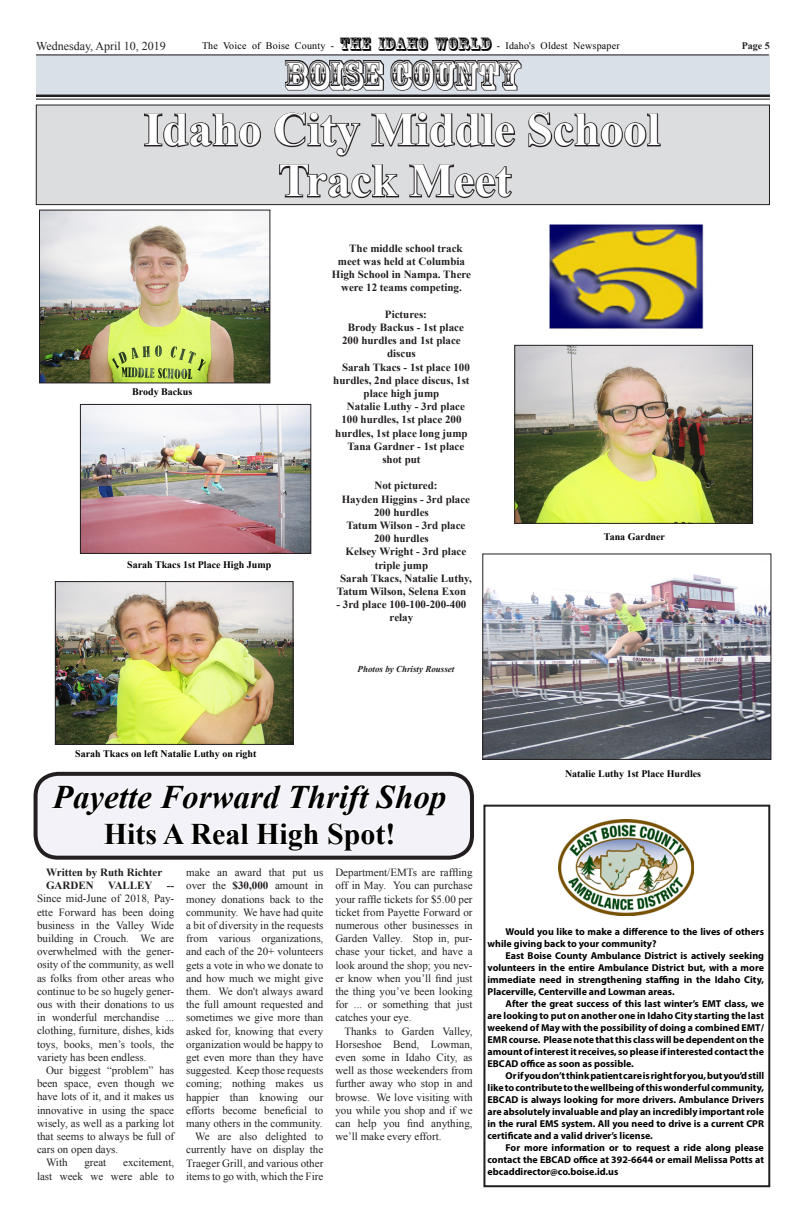
<style>
.page{position:relative;width:806px;height:1224px;background:#fff}
.page>*{position:absolute;margin:0;border:0;box-sizing:border-box;transform-origin:0 0}
.Headline{font:700 47px "Times New Roman";color:#fff}
.sect_heads{font:38px "Rosewood Std";color:#fff}
.Body_Text{font:italic 700 33px "Times New Roman";color:#000}
.Body_Text-2{font:700 30px "Times New Roman";color:#000}
.t1{font:12px "Times New Roman";color:#231f20}
.Body_text{font:11px/13.2px "Times New Roman";color:#231f20;text-align:justify}
.Body_text-2{font:700 11px/13.2px "Times New Roman";color:#231f20}
.Body_Text-3{font:700 10px/12px "Myriad Pro";color:#000;text-align:justify}
.Body_Text-4{font:700 10px "Times New Roman";color:#000}
.t2{font:10px "Times New Roman";letter-spacing:.02em;color:#000}
.t3{font:700 10px "Times New Roman";color:#231f20}
.Body_text-3{font:italic 700 9px "Times New Roman";color:#231f20}
.s1{font-family:"Rosewood Std";font-size:18px}
.s2{font-weight:700}
</style>
<div class="page">
<div style="left:36px;top:54px;width:734px;height:41px;background:#d9e0e8"></div>
<hr style="left:36px;top:95px;width:734px;height:2px;background:#231f20">
<hr style="left:36px;top:99px;width:734px;height:1px;background:#231f20">
<hr style="left:36px;top:55px;width:732px;height:1px;background:#231f20">
<div style="left:36px;top:105px;width:733px;height:100px;background:#dcdddf"></div>
<div style="left:36px;top:105px;width:734px;height:100px;border:1px solid #231f20"></div>
<svg style="left:144px;top:113px;width:117px;height:35px"></svg>
<svg style="left:273px;top:54px;width:388px;height:145px"></svg>
<div style="left:36px;top:774px;width:436px;height:84px;background:#f2f2f8;border-radius:22px"></div>
<div style="left:34px;top:772px;width:440px;height:88px;border:4px solid #231f20;border-radius:22px"></div>
<svg style="left:51px;top:784px;width:395px;height:67px"></svg>
<img style="left:558px;top:819px;width:135px;height:96px">
<div style="left:483px;top:805px;width:287px;height:382px;border:2px solid #231f20"></div>
<img style="left:41px;top:212px;width:227px;height:169px">
<div style="left:39px;top:210px;width:231px;height:173px;border:1px solid #231f20"></div>
<img style="left:82px;top:406px;width:227px;height:146px">
<div style="left:80px;top:404px;width:231px;height:150px;border:1px solid #231f20"></div>
<img style="left:57px;top:583px;width:234px;height:160px">
<div style="left:55px;top:581px;width:238px;height:164px;border:1px solid #231f20"></div>
<img style="left:516px;top:347px;width:235px;height:175px">
<div style="left:514px;top:345px;width:239px;height:179px;border:1px solid #231f20"></div>
<img style="left:484px;top:574px;width:285px;height:184px">
<div style="left:482px;top:553px;width:289px;height:207px;border:1px solid #231f20"></div>
<img style="left:548px;top:224px;width:156px;height:105px">
<p class="t1" style="left:36px;top:38px;width:131px">Wednesday, April 10, 2019</p>
<p class="t2" style="left:202px;top:39px;width:419px">The Voice of Boise County - <span class="s1">THE IDAHO WORLD</span> - Idaho's Oldest Newspaper</p>
<p class="t3" style="left:741px;top:39px;width:30px">Page 5</p>
<p class="sect_heads" style="left:284px;top:53px;width:236px">BOISE COUNTY</p>
<p class="Headline" style="left:144px;top:97px;width:517px">Idaho City Middle School</p>
<p class="Headline" style="left:278px;top:148px;width:234px">Track Meet</p>
<p class="Body_Text-4" style="left:132px;top:384px;width:62px">Brody Backus</p>
<p class="Body_Text-4" style="left:127px;top:558px;width:146px">Sarah Tkacs 1st Place High Jump</p>
<p class="Body_text-2" style="left:349px;top:241px;width:115px">The middle school track</p>
<p class="Body_text-2" style="left:338px;top:254px;width:129px">meet was held at Columbia</p>
<p class="Body_text-2" style="left:332px;top:268px;width:141px">High School in Nampa. There</p>
<p class="Body_text-2" style="left:341px;top:281px;width:122px">were 12 teams competing.</p>
<p class="Body_text-2" style="left:385px;top:307px;width:43px">Pictures:</p>
<p class="Body_text-2" style="left:342px;top:320px;width:123px;text-align:center">Brody Backus - 1st place<br>200 hurdles and 1st place discus</p>
<p class="Body_text-2" style="left:342px;top:360px;width:129px">Sarah Tkacs - 1st place 100</p>
<p class="Body_text-2" style="left:333px;top:373px;width:138px">hurdles, 2nd place discus, 1st</p>
<p class="Body_text-2" style="left:363px;top:386px;width:77px">place high jump</p>
<p class="Body_text-2" style="left:347px;top:400px;width:119px">Natalie Luthy - 3rd place</p>
<p class="Body_text-2" style="left:341px;top:413px;width:122px">100 hurdles, 1st place 200</p>
<p class="Body_text-2" style="left:335px;top:426px;width:134px">hurdles, 1st place long jump</p>
<p class="Body_text-2" style="left:382px;top:439px;width:83px;text-indent:-35px">Tana Gardner - 1st place shot put</p>
<p class="Body_text-2" style="left:374px;top:479px;width:65px">Not pictured:</p>
<p class="Body_text-2" style="left:374px;top:492px;width:98px;text-indent:-32px">Hayden Higgins - 3rd place<br>200 hurdles</p>
<p class="Body_text-2" style="left:374px;top:518px;width:93px;text-indent:-28px">Tatum Wilson - 3rd place<br>200 hurdles</p>
<p class="Body_text-2" style="left:375px;top:545px;width:93px;text-indent:-29px">Kelsey Wright - 3rd place triple jump</p>
<p class="Body_text-2" style="left:337px;top:571px;width:136px;text-align:center">Sarah Tkacs, Natalie Luthy,<br>Tatum Wilson, Selena Exon</p>
<p class="Body_text-2" style="left:336px;top:598px;width:131px;text-align:center">- 3rd place 100-100-200-400 relay</p>
<p class="Body_text-3" style="left:357px;top:662px;width:98px">Photos by Christy Rousset</p>
<p class="Body_Text-4" style="left:604px;top:530px;width:63px">Tana Gardner</p>
<p class="Body_Text-4" style="left:75px;top:747px;width:183px">Sarah Tkacs on left Natalie Luthy on right</p>
<p class="Body_Text" style="left:53px;top:773px;width:395px">Payette Forward Thrift Shop</p>
<p class="Body_Text-2" style="left:104px;top:813px;width:293px">Hits A Real High Spot!</p>
<p class="Body_text-2" style="left:46px;top:866px;width:118px">Written by Ruth Richter</p>
<p class="Body_text-2" style="left:46px;top:879px;width:49px">GARDEN</p>
<p class="Body_text-2" style="left:108px;top:879px;width:46px">VALLEY</p>
<p class="Body_text" style="left:37px;top:879px;width:139px;text-indent:130px"><span class="s2">-- </span>Since mid-June of 2018, Pay&shy;ette Forward has been doing business in the Valley Wide building in Crouch. We are overwhelmed with the gener&shy;osity of the community, as well as folks from other areas who continue to be so hugely gener&shy;ous with their donations to us in wonderful merchandise ... clothing, furniture, dishes, kids toys, books, men’s tools, the variety has been endless.</p>
<p class="Body_text" style="left:37px;top:1064px;width:139px;text-indent:9px">Our biggest “problem” has been space, even though we have lots of it, and it makes us innovative in using the space wisely, as well as a parking lot that seems to always be full of cars on open days.</p>
<p class="Body_text" style="left:46px;top:1156px;width:23px">With</p>
<p class="Body_text" style="left:84px;top:1156px;width:23px">great</p>
<p class="Body_text" style="left:335px;top:866px;width:139px">Department/EMTs are raffling off in May. You can purchase your raffle tickets for $5.00 per ticket from Payette Forward or numerous other businesses in Garden Valley. Stop in, pur&shy;chase your ticket, and have a look around the shop; you nev&shy;er know when you’ll find just the thing you’ve been looking for ... or something that just catches your eye.</p>
<p class="Body_text" style="left:335px;top:1024px;width:139px;text-indent:9px">Thanks to Garden Valley, Horseshoe Bend, Lowman, even some in Idaho City, as well as those weekenders from further away who stop in and browse. We love visiting with you while you shop and if we can help you find anything, we’ll make every effort.</p>
<p class="Body_text" style="left:186px;top:866px;width:139px">make an award that put us over the <span class="s2">$30,000</span> amount in money donations back to the community. We have had quite a bit of diversity in the requests from various organizations, and each of the 20+ volunteers gets a vote in who we donate to and how much we might give them. We don't always award the full amount requested and sometimes we give more than asked for, knowing that every organization would be happy to get even more than they have suggested. Keep those requests coming; nothing makes us happier than knowing our efforts become beneficial to many others in the community.</p>
<p class="Body_text" style="left:186px;top:1130px;width:139px;text-indent:9px">We are also delighted to currently have on display the Traeger Grill, and various other items to go with, which the Fire</p>
<p class="Body_text" style="left:37px;top:1156px;width:139px;text-align:right">excitement,<br>last week we were able to</p>
<p class="Body_Text-4" style="left:565px;top:767px;width:138px">Natalie Luthy 1st Place Hurdles</p>
<p class="Body_Text-3" style="left:487px;top:926px;width:278px;text-indent:18px">Would you like to make a difference to the lives of others while giving back to your community?</p>
<p class="Body_Text-3" style="left:487px;top:950px;width:278px;text-indent:18px">East Boise County Ambulance District is actively seeking volunteers in the entire Ambulance District but, with a more immediate need in strengthening staffing in the Idaho City, Placerville, Centerville and Lowman areas.</p>
<p class="Body_Text-3" style="left:487px;top:998px;width:278px;text-indent:18px">After the great success of this last winter’s EMT class, we are looking to put on another one in Idaho City starting the last weekend of May with the possibility of doing a combined EMT/ EMR course. Please note that this class will be dependent on the amount of interest it receives, so please if interested contact the EBCAD office as soon as possible.</p>
<p class="Body_Text-3" style="left:487px;top:1070px;width:278px;text-indent:18px">Or if you don’t think patient care is right for you, but you’d still like to contribute to the wellbeing of this wonderful community, EBCAD is always looking for more drivers. Ambulance Drivers are absolutely invaluable and play an incredibly important role in the rural EMS system. All you need to drive is a current CPR certificate and a valid driver’s license.</p>
<p class="Body_Text-3" style="left:487px;top:1142px;width:278px;text-indent:18px">For more information or to request a ride along please contact the EBCAD office at 392-6644 or email Melissa Potts at ebcaddirector@co.boise.id.us</p>
</div>
